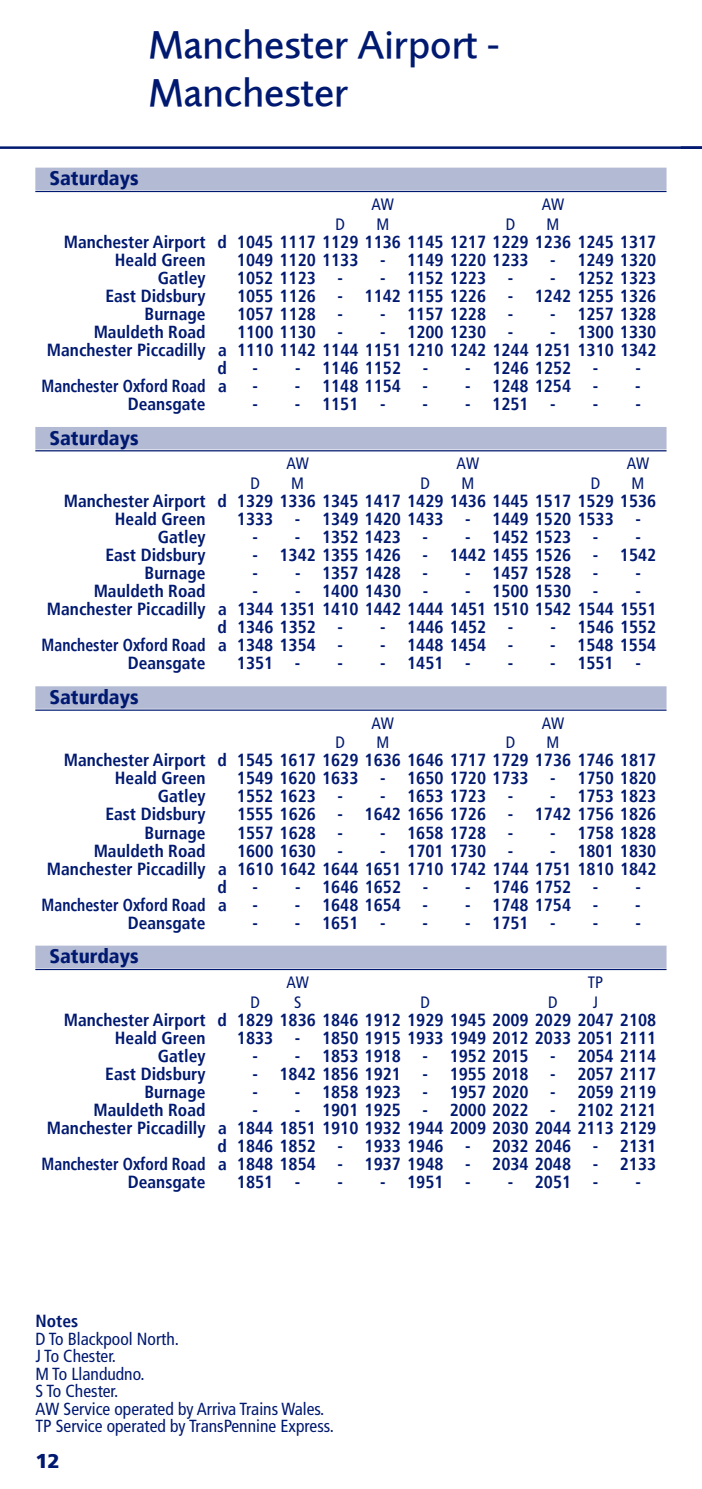
<style>
.page{position:relative;width:702px;height:1489px;background:#fff}
.page>*{position:absolute;margin:0;border:0;box-sizing:border-box;transform-origin:0 0}
.t1{font:500 40px/48px "Foundry Sans";color:#001970}
.t2{font:900 condensed 20px "Frutiger LT";color:#001970}
.t3{font:900 20px "Frutiger LT";color:#001970}
.t4{font:700 condensed 17.5px/18px "Frutiger LT";color:#001970}
.t5{font:condensed 17.5px/17.5px "Frutiger LT";color:#001970}
.t6{font:700 condensed 17.5px "Frutiger LT";color:#001970;scale:.9 1}
.t7{font:condensed 16.5px "Frutiger LT";color:#001970}
</style>
<div class="page">
<hr style="left:0;top:146px;width:702px;height:3px;background:#001970">
<div style="left:35px;top:168px;width:631px;height:22px;background:#b3bad4"></div>
<hr style="left:35px;top:191px;width:631px;height:1px;background:#001970">
<div style="left:35px;top:427px;width:631px;height:22px;background:#b3bad4"></div>
<hr style="left:35px;top:450px;width:631px;height:1px;background:#001970">
<div style="left:35px;top:686px;width:631px;height:22px;background:#b3bad4"></div>
<hr style="left:35px;top:709px;width:631px;height:1px;background:#001970">
<div style="left:35px;top:945px;width:631px;height:23px;background:#b3bad4"></div>
<hr style="left:35px;top:968px;width:631px;height:2px;background:#001970">
<h1 class="t1" style="left:149px;top:20px;width:352px">Manchester Airport -<br>Manchester</h1>
<p class="t2" style="left:49px;top:166px;width:91px">Saturdays</p>
<p class="t7" style="left:371px;top:195px;width:24px">AW</p>
<p class="t7" style="left:541px;top:195px;width:24px">AW</p>
<p class="t7" style="left:335px;top:214px;width:11px">D</p>
<p class="t7" style="left:376px;top:214px;width:14px">M</p>
<p class="t7" style="left:505px;top:214px;width:11px">D</p>
<p class="t7" style="left:546px;top:214px;width:14px">M</p>
<p class="t4" style="left:115px;top:233px;width:543px;text-indent:-51px">Manchester Airport d 1045 1117 1129 1136 1145 1217 1229 1236 1245 1317<br>Heald Green</p>
<p class="t4" style="left:237px;top:251px;width:421px">1049 1120 1133 - 1149 1220 1233 - 1249 1320</p>
<p class="t4" style="left:158px;top:269px;width:49px">Gatley</p>
<p class="t4" style="left:237px;top:269px;width:107px">1052 1123 -</p>
<p class="t4" style="left:380px;top:269px;width:135px">- 1152 1223 -</p>
<p class="t4" style="left:550px;top:269px;width:107px">- 1252 1323</p>
<p class="t4" style="left:105px;top:287px;width:102px">East Didsbury</p>
<p class="t4" style="left:237px;top:287px;width:421px">1055 1126 - 1142 1155 1226 - 1242 1255 1326</p>
<p class="t4" style="left:145px;top:305px;width:62px">Burnage</p>
<p class="t4" style="left:237px;top:305px;width:107px">1057 1128 -</p>
<p class="t4" style="left:380px;top:305px;width:135px">- 1157 1228 -</p>
<p class="t4" style="left:550px;top:305px;width:107px">- 1257 1328</p>
<p class="t4" style="left:94px;top:323px;width:113px">Mauldeth Road</p>
<p class="t4" style="left:237px;top:323px;width:107px">1100 1130 -</p>
<p class="t4" style="left:380px;top:323px;width:135px">- 1200 1230 -</p>
<p class="t4" style="left:550px;top:323px;width:107px">- 1300 1330</p>
<p class="t4" style="left:47px;top:341px;width:611px">Manchester Piccadilly a 1110 1142 1144 1151 1210 1242 1244 1251 1310 1342</p>
<p class="t4" style="left:217px;top:359px;width:11px">d</p>
<p class="t4" style="left:252px;top:359px;width:177px">- - 1146 1152 -</p>
<p class="t4" style="left:465px;top:359px;width:135px">- 1246 1252 -</p>
<p class="t4" style="left:635px;top:359px;width:7px">-</p>
<p class="t6" style="left:42px;top:375px;width:207px">Manchester Oxford Road a</p>
<p class="t4" style="left:252px;top:377px;width:177px">- - 1148 1154 -</p>
<p class="t4" style="left:465px;top:377px;width:135px">- 1248 1254 -</p>
<p class="t4" style="left:635px;top:377px;width:7px">-</p>
<p class="t4" style="left:128px;top:395px;width:79px">Deansgate</p>
<p class="t4" style="left:252px;top:395px;width:135px">- - 1151 -</p>
<p class="t4" style="left:422px;top:395px;width:135px">- - 1251 -</p>
<p class="t4" style="left:592px;top:395px;width:50px">- -</p>
<p class="t2" style="left:49px;top:425px;width:91px">Saturdays</p>
<p class="t7" style="left:286px;top:454px;width:24px">AW</p>
<p class="t7" style="left:456px;top:454px;width:24px">AW</p>
<p class="t7" style="left:626px;top:454px;width:24px">AW</p>
<p class="t7" style="left:250px;top:474px;width:11px">D</p>
<p class="t7" style="left:291px;top:474px;width:14px">M</p>
<p class="t7" style="left:420px;top:474px;width:11px">D</p>
<p class="t7" style="left:461px;top:474px;width:14px">M</p>
<p class="t7" style="left:590px;top:474px;width:11px">D</p>
<p class="t7" style="left:631px;top:474px;width:14px">M</p>
<p class="t4" style="left:115px;top:492px;width:543px;text-indent:-51px">Manchester Airport d 1329 1336 1345 1417 1429 1436 1445 1517 1529 1536<br>Heald Green</p>
<p class="t4" style="left:237px;top:510px;width:405px">1333 - 1349 1420 1433 - 1449 1520 1533 -</p>
<p class="t4" style="left:158px;top:528px;width:49px">Gatley</p>
<p class="t4" style="left:252px;top:528px;width:177px">- - 1352 1423 -</p>
<p class="t4" style="left:465px;top:528px;width:135px">- 1452 1523 -</p>
<p class="t4" style="left:635px;top:528px;width:7px">-</p>
<p class="t4" style="left:105px;top:546px;width:102px">East Didsbury</p>
<p class="t4" style="left:252px;top:546px;width:405px">- 1342 1355 1426 - 1442 1455 1526 - 1542</p>
<p class="t4" style="left:145px;top:564px;width:62px">Burnage</p>
<p class="t4" style="left:252px;top:564px;width:177px">- - 1357 1428 -</p>
<p class="t4" style="left:465px;top:564px;width:135px">- 1457 1528 -</p>
<p class="t4" style="left:635px;top:564px;width:7px">-</p>
<p class="t4" style="left:94px;top:582px;width:113px">Mauldeth Road</p>
<p class="t4" style="left:252px;top:582px;width:177px">- - 1400 1430 -</p>
<p class="t4" style="left:465px;top:582px;width:135px">- 1500 1530 -</p>
<p class="t4" style="left:635px;top:582px;width:7px">-</p>
<p class="t4" style="left:47px;top:600px;width:611px">Manchester Piccadilly a 1344 1351 1410 1442 1444 1451 1510 1542 1544 1551</p>
<p class="t4" style="left:217px;top:618px;width:127px">d 1346 1352 -</p>
<p class="t4" style="left:380px;top:618px;width:135px">- 1446 1452 -</p>
<p class="t4" style="left:550px;top:618px;width:107px">- 1546 1552</p>
<p class="t6" style="left:42px;top:634px;width:336px">Manchester Oxford Road a 1348 1354 -</p>
<p class="t4" style="left:380px;top:636px;width:135px">- 1448 1454 -</p>
<p class="t4" style="left:550px;top:636px;width:107px">- 1548 1554</p>
<p class="t4" style="left:128px;top:654px;width:79px">Deansgate</p>
<p class="t4" style="left:237px;top:654px;width:65px">1351 -</p>
<p class="t4" style="left:337px;top:654px;width:135px">- - 1451 -</p>
<p class="t4" style="left:507px;top:654px;width:135px">- - 1551 -</p>
<p class="t2" style="left:49px;top:684px;width:91px">Saturdays</p>
<p class="t7" style="left:371px;top:713px;width:24px">AW</p>
<p class="t7" style="left:541px;top:713px;width:24px">AW</p>
<p class="t7" style="left:335px;top:733px;width:11px">D</p>
<p class="t7" style="left:376px;top:733px;width:14px">M</p>
<p class="t7" style="left:505px;top:733px;width:11px">D</p>
<p class="t7" style="left:546px;top:733px;width:14px">M</p>
<p class="t4" style="left:115px;top:751px;width:543px;text-indent:-51px">Manchester Airport d 1545 1617 1629 1636 1646 1717 1729 1736 1746 1817<br>Heald Green</p>
<p class="t4" style="left:237px;top:769px;width:421px">1549 1620 1633 - 1650 1720 1733 - 1750 1820</p>
<p class="t4" style="left:158px;top:787px;width:49px">Gatley</p>
<p class="t4" style="left:237px;top:787px;width:107px">1552 1623 -</p>
<p class="t4" style="left:380px;top:787px;width:135px">- 1653 1723 -</p>
<p class="t4" style="left:550px;top:787px;width:107px">- 1753 1823</p>
<p class="t4" style="left:105px;top:805px;width:102px">East Didsbury</p>
<p class="t4" style="left:237px;top:805px;width:421px">1555 1626 - 1642 1656 1726 - 1742 1756 1826</p>
<p class="t4" style="left:145px;top:823px;width:62px">Burnage</p>
<p class="t4" style="left:237px;top:823px;width:107px">1557 1628 -</p>
<p class="t4" style="left:380px;top:823px;width:135px">- 1658 1728 -</p>
<p class="t4" style="left:550px;top:823px;width:107px">- 1758 1828</p>
<p class="t4" style="left:94px;top:841px;width:113px">Mauldeth Road</p>
<p class="t4" style="left:237px;top:841px;width:107px">1600 1630 -</p>
<p class="t4" style="left:380px;top:841px;width:135px">- 1701 1730 -</p>
<p class="t4" style="left:550px;top:841px;width:107px">- 1801 1830</p>
<p class="t4" style="left:47px;top:859px;width:611px">Manchester Piccadilly a 1610 1642 1644 1651 1710 1742 1744 1751 1810 1842</p>
<p class="t4" style="left:217px;top:877px;width:11px">d</p>
<p class="t4" style="left:252px;top:877px;width:177px">- - 1646 1652 -</p>
<p class="t4" style="left:465px;top:877px;width:135px">- 1746 1752 -</p>
<p class="t4" style="left:635px;top:877px;width:7px">-</p>
<p class="t6" style="left:42px;top:894px;width:207px">Manchester Oxford Road a</p>
<p class="t4" style="left:252px;top:895px;width:177px">- - 1648 1654 -</p>
<p class="t4" style="left:465px;top:895px;width:135px">- 1748 1754 -</p>
<p class="t4" style="left:635px;top:895px;width:7px">-</p>
<p class="t4" style="left:128px;top:913px;width:79px">Deansgate</p>
<p class="t4" style="left:252px;top:913px;width:135px">- - 1651 -</p>
<p class="t4" style="left:422px;top:913px;width:135px">- - 1751 -</p>
<p class="t4" style="left:592px;top:913px;width:50px">- -</p>
<p class="t2" style="left:49px;top:944px;width:91px">Saturdays</p>
<p class="t7" style="left:286px;top:972px;width:24px">AW</p>
<p class="t7" style="left:588px;top:972px;width:17px">TP</p>
<p class="t7" style="left:250px;top:992px;width:11px">D</p>
<p class="t7" style="left:294px;top:992px;width:9px">S</p>
<p class="t7" style="left:420px;top:992px;width:11px">D</p>
<p class="t7" style="left:548px;top:992px;width:11px">D</p>
<p class="t7" style="left:593px;top:992px;width:7px">J</p>
<p class="t4" style="left:115px;top:1010px;width:543px;text-indent:-51px">Manchester Airport d 1829 1836 1846 1912 1929 1945 2009 2029 2047 2108<br>Heald Green</p>
<p class="t4" style="left:237px;top:1028px;width:421px">1833 - 1850 1915 1933 1949 2012 2033 2051 2111</p>
<p class="t4" style="left:158px;top:1046px;width:49px">Gatley</p>
<p class="t4" style="left:252px;top:1046px;width:405px">- - 1853 1918 - 1952 2015 - 2054 2114</p>
<p class="t4" style="left:105px;top:1064px;width:102px">East Didsbury</p>
<p class="t4" style="left:252px;top:1064px;width:405px">- 1842 1856 1921 - 1955 2018 - 2057 2117</p>
<p class="t4" style="left:144px;top:1082px;width:62px">Burnage</p>
<p class="t4" style="left:252px;top:1082px;width:405px">- - 1858 1923 - 1957 2020 - 2059 2119</p>
<p class="t4" style="left:94px;top:1100px;width:113px">Mauldeth Road</p>
<p class="t4" style="left:252px;top:1100px;width:405px">- - 1901 1925 - 2000 2022 - 2102 2121</p>
<p class="t4" style="left:47px;top:1118px;width:611px">Manchester Piccadilly a 1844 1851 1910 1932 1944 2009 2030 2044 2113 2129</p>
<p class="t4" style="left:217px;top:1136px;width:440px">d 1846 1852 - 1933 1946 - 2032 2046 - 2131</p>
<p class="t6" style="left:42px;top:1153px;width:684px">Manchester Oxford Road a 1848 1854 - 1937 1948 - 2034 2048 - 2133</p>
<p class="t4" style="left:128px;top:1172px;width:79px">Deansgate</p>
<p class="t4" style="left:237px;top:1172px;width:65px">1851 -</p>
<p class="t4" style="left:337px;top:1172px;width:135px">- - 1951 -</p>
<p class="t4" style="left:507px;top:1172px;width:92px">- 2051 -</p>
<p class="t4" style="left:635px;top:1172px;width:7px">-</p>
<p class="t4" style="left:35px;top:1311px;width:44px">Notes</p>
<p class="t5" style="left:35px;top:1329px;width:300px">D To Blackpool North.<br>J To Chester.<br>M To Llandudno.<br>S To Chester.<br>AW Service operated by Arriva Trains Wales.<br>TP Service operated by TransPennine Express.</p>
<p class="t3" style="left:35px;top:1448px;width:26px">12</p>
</div>
